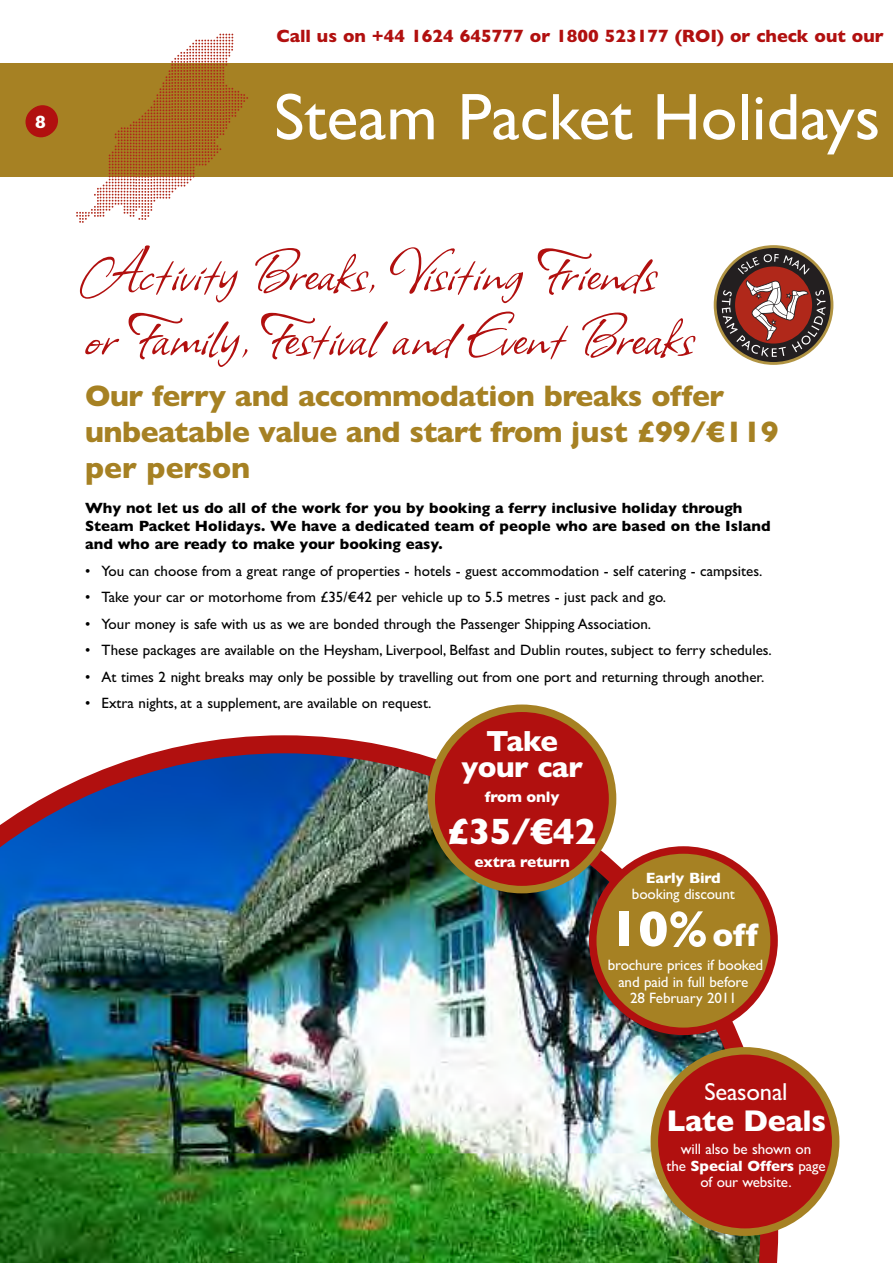
<style>
.page{position:relative;width:893px;height:1263px;background:#fff}
.page>*{position:absolute;margin:0;border:0;box-sizing:border-box;transform-origin:0 0}
.t1{font:67.5px/64.5px "Allison ROB";color:#b1100f}
.t2{font:66.15px "Gill Sans";color:#fff}
.t3{font:700 50.7px "Gill Sans";color:#fff}
.t4{font:700 37.05px "Gill Sans";color:#fff}
.t5{font:700 30.3px "Gill Sans";letter-spacing:-.01em;color:#fff}
.t6{font:700 30px/36px "Gill Sans";letter-spacing:-.02em;color:#a68123}
.t7{font:700 29.4px/25.7px "Gill Sans";letter-spacing:-.02em;color:#fff;text-align:center}
.t8{font:24.6px "Gill Sans";letter-spacing:-.01em;color:#fff}
.t9{font:700 18px "Gill Sans";color:#b1100f}
.t10{font:700 18px "Gill Sans";color:#fff}
.t11{font:700 15.3px "Gill Sans";letter-spacing:-.01em;color:#fff}
.t12{font:15px "Gill Sans";color:#000}
.t13{font:700 15px/18px "Gill Sans";color:#000}
.t14{font:15px/16.5px "Gill Sans";letter-spacing:-.01em;color:#fff;text-align:center}
.t15{font:700 15px "Gill Sans";letter-spacing:-.01em;color:#fff}
.s1{font-size:32.85px}
.s2{font-weight:700}
</style>
<div class="page">
<img style="left:0;top:735px;width:778px;height:528px">
<div style="left:0;top:64px;width:893px;height:113px;background:#a68123"></div>
<svg style="left:651px;top:1047px;width:188px;height:189px;background:#b44739"></svg>
<svg style="left:27px;top:105px;width:31px;height:31px"></svg>
<div style="left:26px;top:106px;width:30px;height:31px;background:#b1100f;border-radius:50%"></div>
<svg style="left:76px;top:34px;width:172px;height:189px"></svg>
<img style="left:427px;top:704px;width:351px;height:331px">
<svg style="left:714px;top:245px;width:119px;height:120px"></svg>
<p class="t10" style="left:35px;top:112px;width:12px">8</p>
<p class="t9" style="left:276px;top:25px;width:609px">Call us on +44 1624 645777 or 1800 523177 (ROI) or check out our</p>
<h2 class="t2" style="left:274px;top:78px;width:608px">Steam Packet Holidays</h2>
<h1 class="t1" style="left:85px;top:242px;width:610px">Activity Breaks, Visiting Friends or Family, Festival and Event Breaks</h1>
<h3 class="t6" style="left:85px;top:378px;width:695px">Our ferry and accommodation breaks offer unbeatable value and start from just £99/€119 per person</h3>
<p class="t13" style="left:85px;top:499px;width:687px">Why not let us do all of the work for you by booking a ferry inclusive holiday through<br>Steam Packet Holidays. We have a dedicated team of people who are based on the Island and who are ready to make your booking easy.</p>
<p class="t12" style="left:85px;top:562px;width:679px">• You can choose from a great range of properties - hotels - guest accommodation - self catering - campsites.</p>
<p class="t12" style="left:85px;top:588px;width:583px">• Take your car or motorhome from £35/€42 per vehicle up to 5.5 metres - just pack and go.</p>
<p class="t12" style="left:85px;top:615px;width:568px">• Your money is safe with us as we are bonded through the Passenger Shipping Association.</p>
<p class="t12" style="left:85px;top:641px;width:688px">• These packages are available on the Heysham, Liverpool, Belfast and Dublin routes, subject to ferry schedules.</p>
<p class="t12" style="left:85px;top:668px;width:681px">• At times 2 night breaks may only be possible by travelling out from one port and returning through another.</p>
<p class="t12" style="left:85px;top:694px;width:348px">• Extra nights, at a supplement, are available on request.</p>
<h3 class="t7" style="left:461px;top:728px;width:123px">Take your car</h3>
<p class="t11" style="left:485px;top:788px;width:76px">from only</p>
<h3 class="t4" style="left:448px;top:810px;width:150px">£35/€42</h3>
<p class="t11" style="left:474px;top:852px;width:97px">extra return</p>
<p class="t15" style="left:646px;top:869px;width:76px">Early Bird</p>
<p class="t14" style="left:632px;top:886px;width:104px">booking discount</p>
<h3 class="t3" style="left:609px;top:899px;width:151px">10%<span class="s1">off</span></h3>
<p class="t14" style="left:608px;top:957px;width:157px">brochure prices if booked and paid in full before<br>28 February 2011</p>
<h3 class="t8" style="left:704px;top:1077px;width:85px">Seasonal</h3>
<h3 class="t5" style="left:666px;top:1103px;width:161px">Late Deals</h3>
<p class="t14" style="left:666px;top:1141px;width:161px">will also be shown on<br>the <span class="s2">Special Offers</span> page of our website.</p>
</div>
